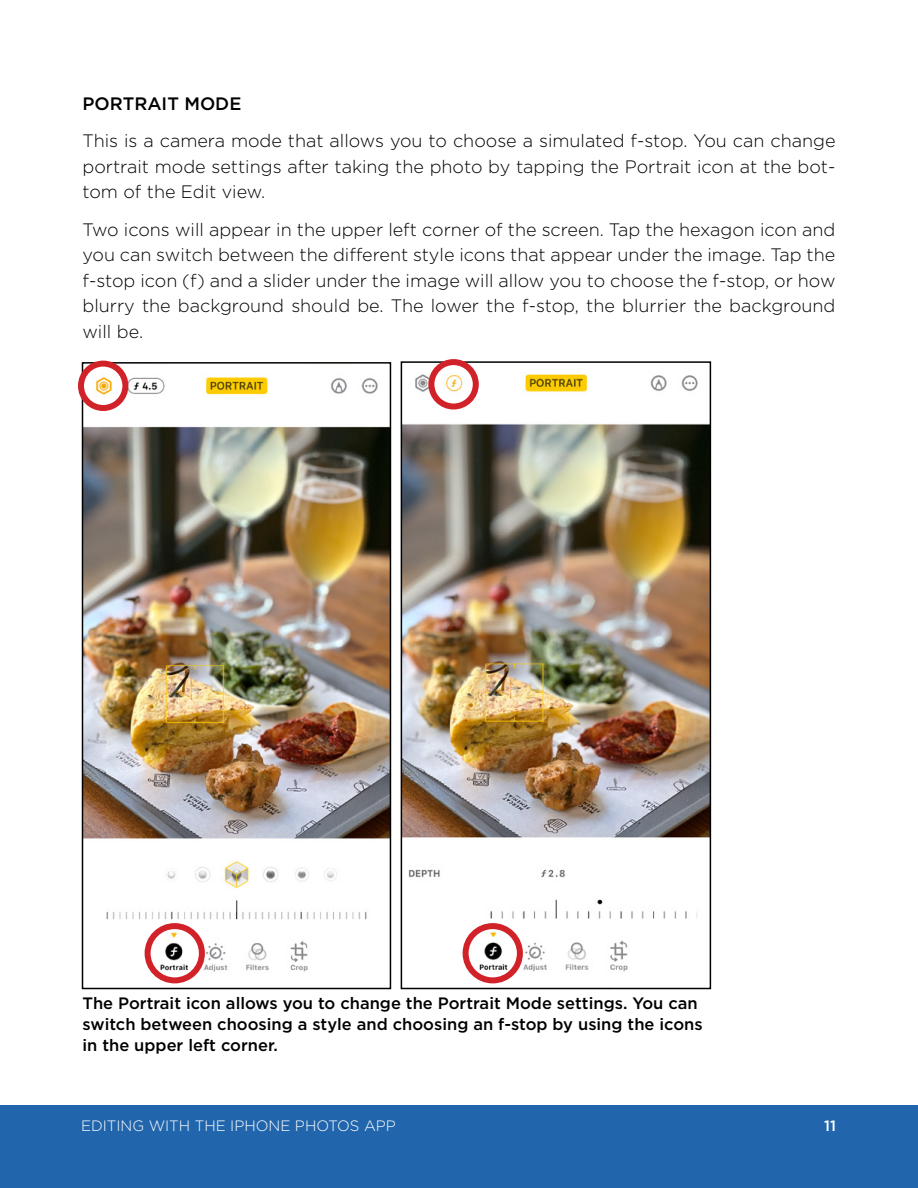
<style>
.page{position:relative;width:918px;height:1188px;background:#fff}
.page>*{position:absolute;margin:0;border:0;box-sizing:border-box;transform-origin:0 0}
.t1{font:300 18px/25.5px "Gotham";color:#000;text-align:justify}
.t2{font:500 18px "Gotham";color:#000}
.t3{font:500 16.5px/21px "Gotham";color:#000}
.t4{font:300 15px "Gotham";color:#fff}
.t5{font:500 15px "Gotham";color:#fff}
</style>
<div class="page">
<div style="left:0;top:1105px;width:918px;height:83px;background:#2166ad"></div>
<img style="left:85px;top:365px;width:303px;height:619px">
<div style="left:82px;top:362px;width:309px;height:627px;border:2px solid #000"></div>
<img style="left:404px;top:364px;width:304px;height:620px">
<div style="left:401px;top:361px;width:310px;height:628px;border:2px solid #000"></div>
<div style="left:428px;top:359px;width:51px;height:51px;border:6px solid #d22229;border-radius:50%"></div>
<div style="left:78px;top:361px;width:50px;height:50px;border:6px solid #d22229;border-radius:50%"></div>
<div style="left:145px;top:923px;width:60px;height:60px;border:6px solid #d22229;border-radius:50%"></div>
<div style="left:463px;top:923px;width:60px;height:60px;border:6px solid #d22229;border-radius:50%"></div>
<p class="t2" style="left:82px;top:92px;width:160px">PORTRAIT MODE</p>
<p class="t1" style="left:82px;top:128px;width:755px">This is a camera mode that allows you to choose a simulated f-stop. You can change portrait mode settings after taking the photo by tapping the Portrait icon at the bot&shy;tom of the Edit view.</p>
<p class="t1" style="left:82px;top:216px;width:754px">Two icons will appear in the upper left corner of the screen. Tap the hexagon icon and you can switch between the different style icons that appear under the image. Tap the f-stop icon (f) and a slider under the image will allow you to choose the f-stop, or how blurry the background should be. The lower the f-stop, the blurrier the background will be.</p>
<p class="t3" style="left:82px;top:992px;width:622px">The Portrait icon allows you to change the Portrait Mode settings. You can switch between choosing a style and choosing an f-stop by using the icons in the upper left corner.</p>
<p class="t4" style="left:81px;top:1117px;width:316px">EDITING WITH THE IPHONE PHOTOS APP</p>
<p class="t5" style="left:824px;top:1116px;width:13px">11</p>
</div>
